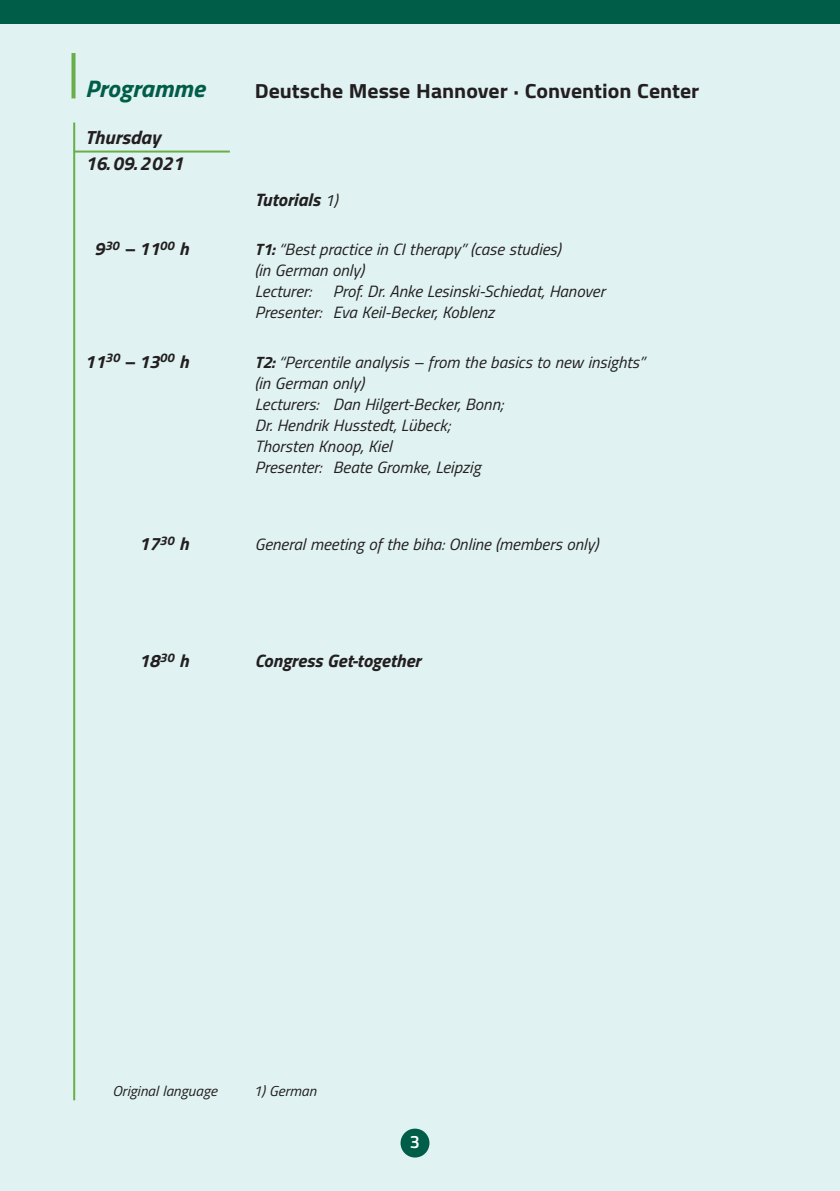
<style>
.page{position:relative;width:840px;height:1191px;background:#fff}
.page>*{position:absolute;margin:0;border:0;box-sizing:border-box;transform-origin:0 0}
.B__Headline_UK_10_2{font:italic 700 24px "Titillium Web";color:#005d48;scale:1.05 1}
.B__Headline_DE_10_2{font:700 20.4px "Titillium Web";color:#231f20;scale:1.07 1}
.F__Tag_Datum_UK{font:italic 700 19px "Titillium Web";color:#231f20}
.F__Tag_Datum_UK-2{font:italic 700 19px "Titillium Web";color:#231f20;scale:1.05 1}
.C__Programm_Fließ_UK{font:italic 700 18px "Titillium Web";color:#231f20}
.t1{font:600 18px "Titillium Web";color:#fff}
.C__Programm_Fließ_UK-2{font:italic 16.4px/21px "Titillium Web";color:#231f20}
.C__Programm_Fließ_UK-3{font:italic 14.4px "Titillium Web";color:#231f20;scale:1.05 1}
.s1{font-weight:400;font-size:16.4px}
.s2{font-weight:700}
</style>
<div class="page">
<div style="left:0;top:0;width:839px;height:1191px;background:#e0f2f1"></div>
<div style="left:0;top:0;width:839px;height:23px;background:#005d48"></div>
<div style="left:400px;top:1128px;width:29px;height:29px;background:#005d48;border-radius:50%"></div>
<svg style="left:71px;top:53px;width:4px;height:45px"></svg>
<hr style="left:73px;top:123px;width:2px;height:977px;background:#69af48">
<hr style="left:74px;top:150px;width:156px;height:2px;background:#69af48">
<p class="B__Headline_UK_10_2" style="left:85px;top:70px;width:116px">Programme</p>
<p class="B__Headline_DE_10_2" style="left:254px;top:75px;width:417px">Deutsche Messe Hannover · Convention Center</p>
<p class="F__Tag_Datum_UK-2" style="left:85px;top:122px;width:73px">Thursday</p>
<p class="F__Tag_Datum_UK" style="left:85px;top:148px;width:99px">16. 09. 2021</p>
<p class="C__Programm_Fließ_UK" style="left:254px;top:185px;width:84px">Tutorials <span class="s1">1)</span></p>
<p class="C__Programm_Fließ_UK" style="left:94px;top:235px;width:96px">9<sup>30</sup> – 11<sup>00</sup> h</p>
<p class="C__Programm_Fließ_UK-2" style="left:254px;top:238px;width:307px"><span class="s2">T1:</span> “Best practice in CI therapy” (case studies) (in German only)<br>Lecturer:</p>
<p class="C__Programm_Fließ_UK-2" style="left:254px;top:280px;width:351px;text-indent:78px">Prof. Dr. Anke Lesinski-Schiedat, Hanover<br>Presenter: Eva Keil-Becker, Koblenz</p>
<p class="C__Programm_Fließ_UK" style="left:84px;top:347px;width:106px">11<sup>30</sup> – 13<sup>00</sup> h</p>
<p class="C__Programm_Fließ_UK-2" style="left:254px;top:350px;width:391px"><span class="s2">T2:</span> “Percentile analysis – from the basics to new insights” (in German only)<br>Lecturers: Dan Hilgert-Becker, Bonn;<br>Dr. Hendrik Husstedt, Lübeck;<br>Thorsten Knoop, Kiel<br>Presenter: Beate Gromke, Leipzig</p>
<p class="C__Programm_Fließ_UK" style="left:139px;top:530px;width:51px">17<sup>30</sup> h</p>
<p class="C__Programm_Fließ_UK-2" style="left:254px;top:533px;width:345px">General meeting of the biha: Online (members only)</p>
<p class="C__Programm_Fließ_UK" style="left:139px;top:647px;width:51px">18<sup>30</sup> h</p>
<p class="C__Programm_Fließ_UK" style="left:254px;top:647px;width:167px">Congress Get-together</p>
<p class="C__Programm_Fließ_UK-3" style="left:112px;top:1080px;width:101px">Original language</p>
<p class="C__Programm_Fließ_UK-3" style="left:253px;top:1080px;width:62px">1) German</p>
<p class="t1" style="left:409px;top:1128px;width:12px">3</p>
</div>
